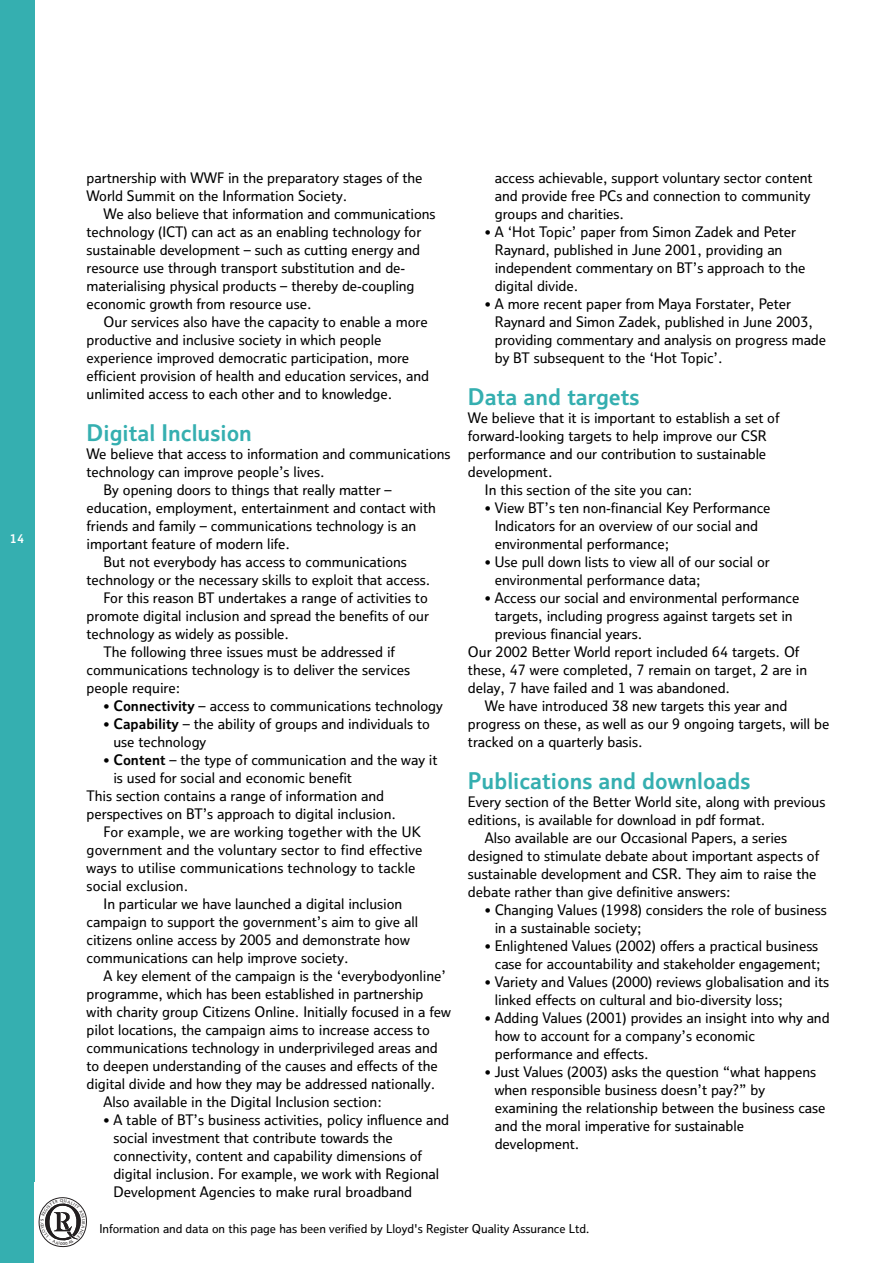
<style>
.page{position:relative;width:893px;height:1263px;background:#fff}
.page>*{position:absolute;margin:0;border:0;box-sizing:border-box;transform-origin:0 0}
.t1{font:22.5px "BT Bold";color:#35afb0}
.t2{font:14.25px/18px "BT Medium";color:#000}
.t3{font:12px "BT Medium";color:#000}
.t4{font:12px "BT Bold";color:#fff}
.s1{font-family:"BT Bold"}
</style>
<div class="page">
<div style="left:0;top:0;width:34px;height:1263px;background:#35afb0"></div>
<svg style="left:38px;top:1197px;width:49px;height:51px"></svg>
<p class="t4" style="left:10px;top:534px;width:16px">14</p>
<p class="t2" style="left:87px;top:170px;width:337px">partnership with WWF in the preparatory stages of the<br>World Summit on the Information Society.</p>
<p class="t2" style="left:87px;top:206px;width:350px;text-indent:17px">We also believe that information and communications technology (ICT) can act as an enabling technology for sustainable development – such as cutting energy and resource use through transport substitution and de&shy;materialising physical products – thereby de-coupling economic growth from resource use.</p>
<p class="t2" style="left:87px;top:314px;width:344px;text-indent:17px">Our services also have the capacity to enable a more productive and inclusive society in which people experience improved democratic participation, more efficient provision of health and education services, and unlimited access to each other and to knowledge.</p>
<h1 class="t1" style="left:87px;top:424px;width:167px">Digital Inclusion</h1>
<p class="t2" style="left:87px;top:446px;width:365px">We believe that access to information and communications</p>
<p class="t2" style="left:87px;top:464px;width:239px">technology can improve people’s lives.</p>
<p class="t2" style="left:104px;top:482px;width:289px">By opening doors to things that really matter –</p>
<p class="t2" style="left:87px;top:500px;width:351px">education, employment, entertainment and contact with</p>
<p class="t2" style="left:87px;top:518px;width:331px">friends and family – communications technology is an</p>
<p class="t2" style="left:87px;top:536px;width:205px">important feature of modern life.</p>
<p class="t2" style="left:104px;top:554px;width:305px">But not everybody has access to communications</p>
<p class="t2" style="left:87px;top:572px;width:345px">technology or the necessary skills to exploit that access.</p>
<p class="t2" style="left:104px;top:590px;width:326px">For this reason BT undertakes a range of activities to</p>
<p class="t2" style="left:87px;top:608px;width:344px">promote digital inclusion and spread the benefits of our</p>
<p class="t2" style="left:87px;top:626px;width:204px">technology as widely as possible.</p>
<p class="t2" style="left:104px;top:644px;width:293px">The following three issues must be addressed if</p>
<p class="t2" style="left:87px;top:662px;width:325px">communications technology is to deliver the services</p>
<p class="t2" style="left:87px;top:680px;width:95px">people require:</p>
<p class="t2" style="left:104px;top:698px;width:341px">• <span class="s1">Connectivity</span> – access to communications technology</p>
<p class="t2" style="left:113px;top:716px;width:318px;text-indent:-10px">• <span class="s1">Capability</span> – the ability of groups and individuals to use technology</p>
<p class="t2" style="left:104px;top:752px;width:335px">• <span class="s1">Content</span> – the type of communication and the way it</p>
<p class="t2" style="left:113px;top:770px;width:240px">is used for social and economic benefit</p>
<p class="t2" style="left:87px;top:788px;width:299px">This section contains a range of information and</p>
<p class="t2" style="left:87px;top:806px;width:311px">perspectives on BT’s approach to digital inclusion.</p>
<p class="t2" style="left:104px;top:824px;width:318px">For example, we are working together with the UK</p>
<p class="t2" style="left:87px;top:842px;width:337px">government and the voluntary sector to find effective</p>
<p class="t2" style="left:87px;top:860px;width:330px">ways to utilise communications technology to tackle</p>
<p class="t2" style="left:87px;top:878px;width:103px">social exclusion.</p>
<p class="t2" style="left:104px;top:896px;width:300px">In particular we have launched a digital inclusion</p>
<p class="t2" style="left:87px;top:914px;width:333px">campaign to support the government’s aim to give all</p>
<p class="t2" style="left:87px;top:932px;width:325px">citizens online access by 2005 and demonstrate how</p>
<p class="t2" style="left:87px;top:950px;width:263px">communications can help improve society.</p>
<p class="t2" style="left:104px;top:968px;width:344px">A key element of the campaign is the ‘everybodyonline’</p>
<p class="t2" style="left:87px;top:986px;width:338px">programme, which has been established in partnership</p>
<p class="t2" style="left:87px;top:1004px;width:366px">with charity group Citizens Online. Initially focused in a few</p>
<p class="t2" style="left:87px;top:1022px;width:345px">pilot locations, the campaign aims to increase access to</p>
<p class="t2" style="left:87px;top:1040px;width:352px">communications technology in underprivileged areas and</p>
<p class="t2" style="left:87px;top:1058px;width:353px">to deepen understanding of the causes and effects of the</p>
<p class="t2" style="left:87px;top:1076px;width:350px">digital divide and how they may be addressed nationally.</p>
<p class="t2" style="left:104px;top:1094px;width:280px">Also available in the Digital Inclusion section:</p>
<p class="t2" style="left:113px;top:1112px;width:337px;text-indent:-10px">• A table of BT’s business activities, policy influence and social investment that contribute towards the connectivity, content and capability dimensions of digital inclusion. For example, we work with Regional Development Agencies to make rural broadband</p>
<p class="t2" style="left:495px;top:170px;width:319px">access achievable, support voluntary sector content and provide free PCs and connection to community groups and charities.</p>
<p class="t2" style="left:495px;top:224px;width:312px;text-indent:-10px">• A ‘Hot Topic’ paper from Simon Zadek and Peter Raynard, published in June 2001, providing an independent commentary on BT’s approach to the digital divide.</p>
<p class="t2" style="left:495px;top:296px;width:333px;text-indent:-10px">• A more recent paper from Maya Forstater, Peter Raynard and Simon Zadek, published in June 2003, providing commentary and analysis on progress made by BT subsequent to the ‘Hot Topic’.</p>
<h1 class="t1" style="left:468px;top:388px;width:173px">Data and targets</h1>
<p class="t2" style="left:468px;top:410px;width:313px">We believe that it is important to establish a set of</p>
<p class="t2" style="left:468px;top:428px;width:300px">forward-looking targets to help improve our CSR</p>
<p class="t2" style="left:468px;top:446px;width:300px">performance and our contribution to sustainable</p>
<p class="t2" style="left:468px;top:464px;width:86px">development.</p>
<p class="t2" style="left:485px;top:482px;width:209px">In this section of the site you can:</p>
<p class="t2" style="left:495px;top:500px;width:277px;text-indent:-10px">• View BT’s ten non-financial Key Performance<br>Indicators for an overview of our social and environmental performance;</p>
<p class="t2" style="left:495px;top:554px;width:276px;text-indent:-10px">• Use pull down lists to view all of our social or environmental performance data;</p>
<p class="t2" style="left:485px;top:590px;width:316px">• Access our social and environmental performance</p>
<p class="t2" style="left:495px;top:608px;width:299px">targets, including progress against targets set in</p>
<p class="t2" style="left:495px;top:626px;width:149px">previous financial years.</p>
<p class="t2" style="left:468px;top:644px;width:333px">Our 2002 Better World report included 64 targets. Of</p>
<p class="t2" style="left:468px;top:662px;width:340px">these, 47 were completed, 7 remain on target, 2 are in</p>
<p class="t2" style="left:468px;top:680px;width:264px">delay, 7 have failed and 1 was abandoned.</p>
<p class="t2" style="left:485px;top:698px;width:304px">We have introduced 38 new targets this year and</p>
<p class="t2" style="left:468px;top:716px;width:363px">progress on these, as well as our 9 ongoing targets, will be</p>
<p class="t2" style="left:468px;top:734px;width:176px">tracked on a quarterly basis.</p>
<h1 class="t1" style="left:468px;top:772px;width:284px">Publications and downloads</h1>
<p class="t2" style="left:468px;top:794px;width:359px">Every section of the Better World site, along with previous</p>
<p class="t2" style="left:468px;top:812px;width:299px">editions, is available for download in pdf format.</p>
<p class="t2" style="left:485px;top:830px;width:304px">Also available are our Occasional Papers, a series</p>
<p class="t2" style="left:468px;top:848px;width:352px">designed to stimulate debate about important aspects of</p>
<p class="t2" style="left:468px;top:866px;width:350px">sustainable development and CSR. They aim to raise the</p>
<p class="t2" style="left:468px;top:884px;width:264px">debate rather than give definitive answers:</p>
<p class="t2" style="left:495px;top:902px;width:333px;text-indent:-10px">• Changing Values (1998) considers the role of business in a sustainable society;</p>
<p class="t2" style="left:485px;top:938px;width:337px;text-align:right">• Enlightened Values (2002) offers a practical business case for accountability and stakeholder engagement;</p>
<p class="t2" style="left:495px;top:974px;width:336px;text-indent:-10px">• Variety and Values (2000) reviews globalisation and its linked effects on cultural and bio-diversity loss;</p>
<p class="t2" style="left:495px;top:1010px;width:336px;text-indent:-10px">• Adding Values (2001) provides an insight into why and how to account for a company’s economic performance and effects.</p>
<p class="t2" style="left:495px;top:1064px;width:332px;text-indent:-10px">• Just Values (2003) asks the question “what happens when responsible business doesn’t pay?” by examining the relationship between the business case and the moral imperative for sustainable development.</p>
<p class="t3" style="left:99px;top:1224px;width:492px">Information and data on this page has been verified by Lloyd's Register Quality Assurance Ltd.</p>
</div>
